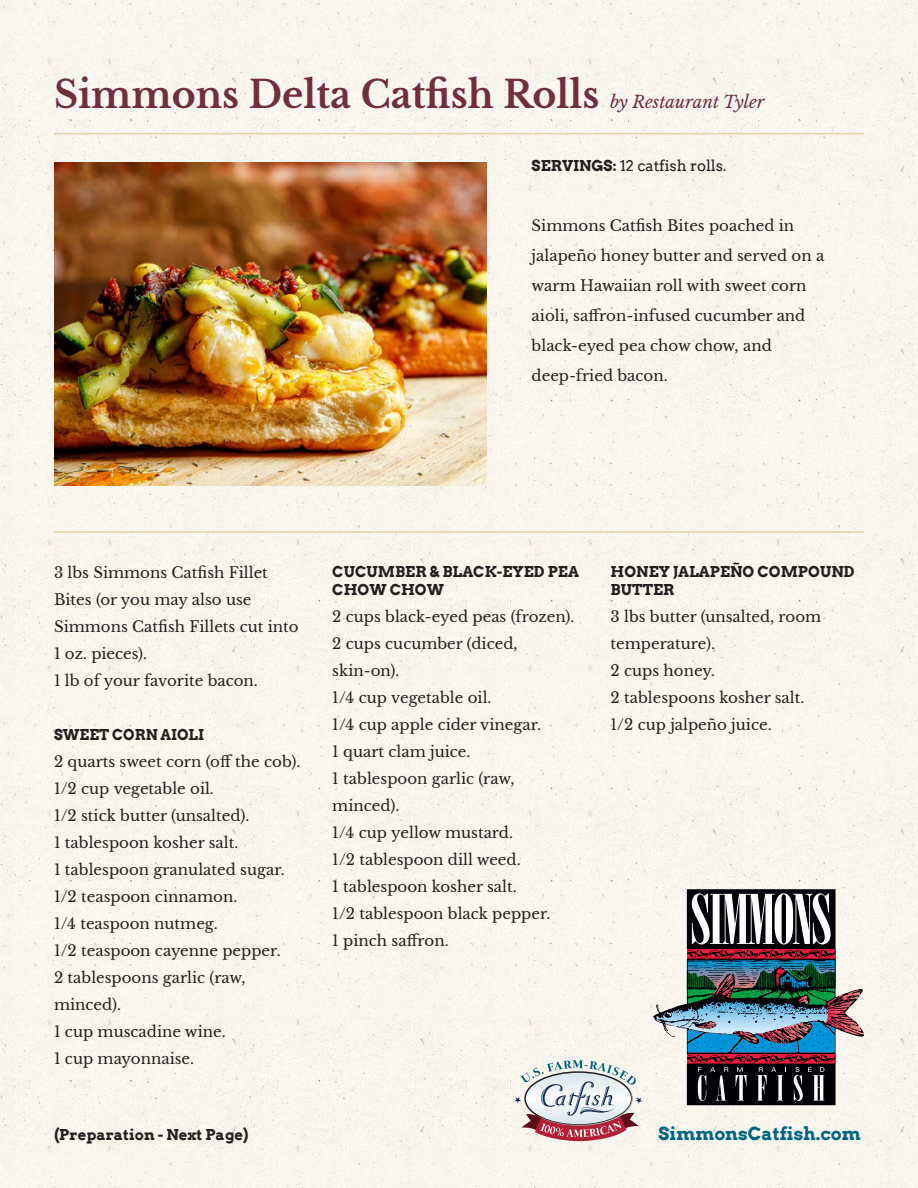
<style>
.page{position:relative;width:918px;height:1188px;background:#fff}
.page>*{position:absolute;margin:0;border:0;box-sizing:border-box;transform-origin:0 0}
.t1{font:700 37.5px "Libre Baskerville";color:#702e3e}
.t2{font:700 18px "Arvo";color:#006582}
.t3{font:15px/27px "Libre Baskerville";color:#231f20}
.t4{font:700 15px/18px "Arvo";color:#231f20}
.t5{font:15px "Arvo";color:#231f20}
.s1{font-weight:400;font-style:italic;font-size:16.95px}
.s2{font-weight:700}
</style>
<div class="page">
<div style="left:0;top:0;width:918px;height:480px;background:#f9f6ee"></div>
<div style="left:0;top:480px;width:918px;height:480px;background:#f9f6ee"></div>
<div style="left:0;top:960px;width:918px;height:228px;background:#f9f6ed"></div>
<img style="left:54px;top:162px;width:432px;height:324px">
<hr style="left:54px;top:531px;width:810px;height:2px;background:#e0d0a6">
<hr style="left:54px;top:133px;width:810px;height:1px;background:#e0d0a6">
<img style="left:653px;top:889px;width:211px;height:216px">
<svg style="left:692px;top:893px;width:139px;height:51px"></svg>
<svg style="left:698px;top:1067px;width:30px;height:34px"></svg>
<svg style="left:736px;top:1067px;width:11px;height:34px"></svg>
<svg style="left:757px;top:1067px;width:29px;height:34px"></svg>
<svg style="left:794px;top:1067px;width:31px;height:34px"></svg>
<svg style="left:515px;top:1060px;width:127px;height:81px"></svg>
<h1 class="t1" style="left:54px;top:72px;width:712px">Simmons Delta Catfish Rolls <span class="s1">by Restaurant Tyler</span></h1>
<p class="t5" style="left:532px;top:157px;width:196px"><span class="s2">SERVINGS:</span> 12 catfish rolls.</p>
<p class="t3" style="left:532px;top:211px;width:294px;line-height:30px">Simmons Catfish Bites poached in jalapeño honey butter and served on a warm Hawaiian roll with sweet corn aioli, saffron-infused cucumber and black-eyed pea chow chow, and deep-fried bacon.</p>
<p class="t3" style="left:54px;top:559px;width:246px">3 lbs Simmons Catfish Fillet<br>Bites (or you may also use<br>Simmons Catfish Fillets cut into<br>1 oz. pieces).<br>1 lb of your favorite bacon.</p>
<p class="t4" style="left:54px;top:725px;width:151px">SWEET CORN AIOLI</p>
<p class="t3" style="left:54px;top:748px;width:248px">2 quarts sweet corn (off the cob).<br>1/2 cup vegetable oil.<br>1/2 stick butter (unsalted).<br>1 tablespoon kosher salt.<br>1 tablespoon granulated sugar.<br>1/2 teaspoon cinnamon.<br>1/4 teaspoon nutmeg.<br>1/2 teaspoon cayenne pepper.<br>2 tablespoons garlic (raw, minced).<br>1 cup muscadine wine.<br>1 cup mayonnaise.</p>
<p class="t4" style="left:332px;top:562px;width:248px">CUCUMBER &amp; BLACK-EYED PEA<br>CHOW CHOW</p>
<p class="t3" style="left:332px;top:603px;width:244px">2 cups black-eyed peas (frozen).<br>2 cups cucumber (diced, skin-on).<br>1/4 cup vegetable oil.<br>1/4 cup apple cider vinegar.<br>1 quart clam juice.<br>1 tablespoon garlic (raw, minced).<br>1/4 cup yellow mustard.<br>1/2 tablespoon dill weed.<br>1 tablespoon kosher salt.<br>1/2 tablespoon black pepper.<br>1 pinch saffron.</p>
<p class="t4" style="left:611px;top:562px;width:246px">HONEY JALAPEÑO COMPOUND<br>BUTTER</p>
<p class="t3" style="left:611px;top:603px;width:212px">3 lbs butter (unsalted, room temperature).<br>2 cups honey.<br>2 tablespoons kosher salt.<br>1/2 cup jalpeño juice.</p>
<p class="t4" style="left:54px;top:1126px;width:196px">(Preparation - Next Page)</p>
<p class="t2" style="left:659px;top:1122px;width:204px">SimmonsCatfish.com</p>
</div>
